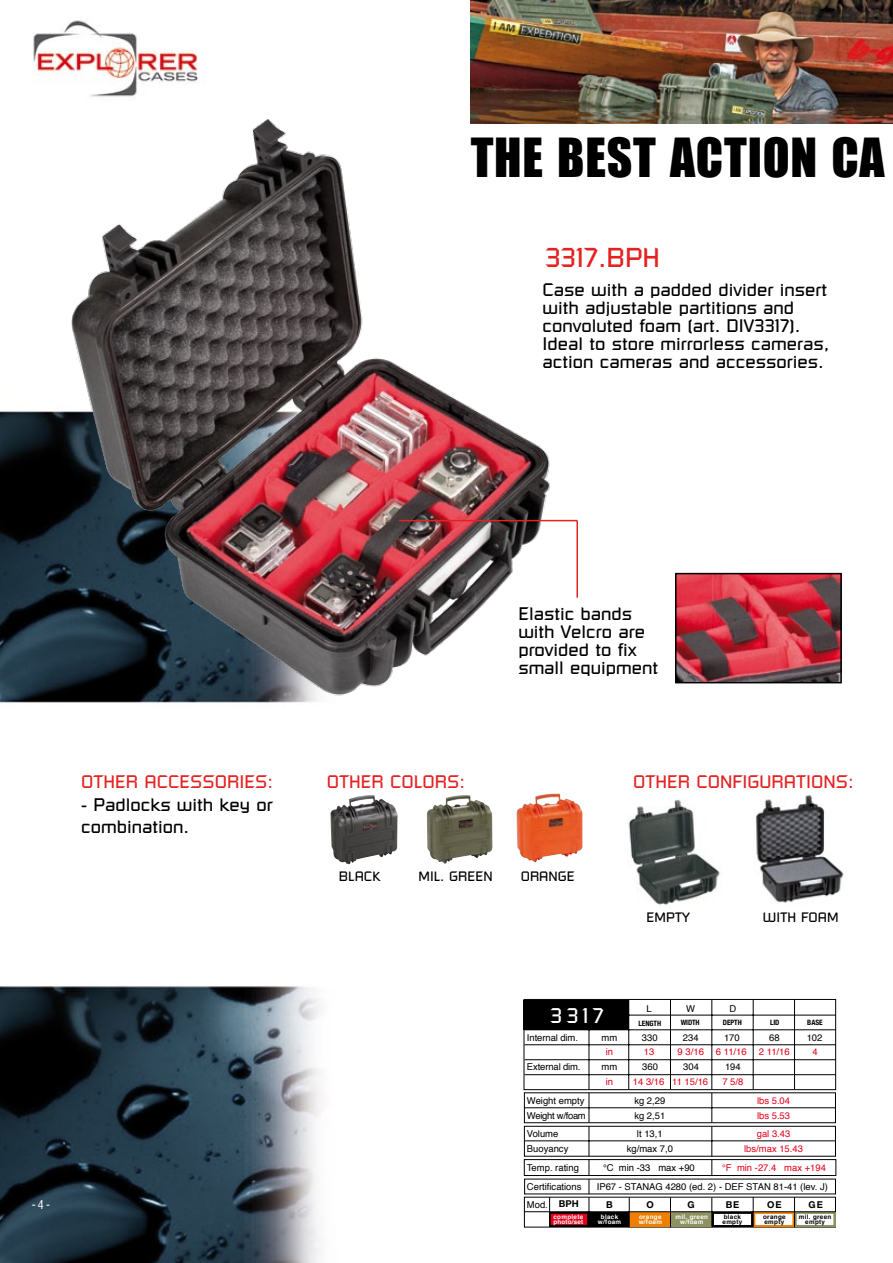
<style>
.page{position:relative;width:893px;height:1263px;background:#fff}
.page>*{position:absolute;margin:0;border:0;box-sizing:border-box;transform-origin:0 0}
.t1{font:49.5px "Impact";letter-spacing:.015em;color:#000}
.t2{font:27px "Russell Square";color:#e42222}
.t3{font:21px "Russell Square";color:#fff}
.t4{font:18px/18px "Russell Square";color:#000}
.t5{font:18px "Russell Square";color:#e42222}
.t6{font:13.5px "Russell Square";color:#000}
.t7{font:condensed 12px "Helvetica";color:#fff}
.t8{font:9.45px "Helvetica";color:#000}
.t9{font:9.45px "Helvetica";color:#e2001a}
.t10{font:9.45px "Helvetica";letter-spacing:-.03em;color:#000}
.t11{font:700 9.45px "Helvetica Neue";letter-spacing:.08em;color:#000}
.t12{font:700 condensed 7.35px "Helvetica Neue";letter-spacing:-.01em;color:#000}
.t13{font:700 6.3px/4.7px "Helvetica";letter-spacing:.05em;color:#fff;text-align:center}
.t14{font:700 6.3px/4.7px "Helvetica";letter-spacing:.05em;color:#000}
</style>
<div class="page">
<img style="left:0;top:0;width:893px;height:1263px">
<div style="left:524px;top:1126px;width:311px;height:30px;background:#fff"></div>
<div style="left:524px;top:1126px;width:312px;height:30px;border:1px solid #000"></div>
<hr style="left:711px;top:1126px;width:1px;height:30px;background:#000">
<hr style="left:589px;top:1126px;width:1px;height:30px;background:#000">
<hr style="left:524px;top:1140px;width:311px;height:1px;background:#000">
<div style="left:524px;top:1093px;width:311px;height:30px;background:#fff"></div>
<svg style="left:711px;top:1093px;width:1px;height:29px"></svg>
<svg style="left:589px;top:1093px;width:1px;height:29px"></svg>
<hr style="left:524px;top:1107px;width:311px;height:1px;background:#000">
<div style="left:524px;top:999px;width:312px;height:91px;background:#fff"></div>
<div style="left:524px;top:999px;width:312px;height:91px;border:1px solid #000"></div>
<hr style="left:629px;top:1015px;width:207px;height:1px;background:#000">
<hr style="left:589px;top:1030px;width:1px;height:59px;background:#000">
<hr style="left:794px;top:999px;width:1px;height:90px;background:#000">
<hr style="left:753px;top:999px;width:1px;height:90px;background:#000">
<hr style="left:711px;top:999px;width:1px;height:90px;background:#000">
<hr style="left:524px;top:1074px;width:312px;height:1px;background:#000">
<hr style="left:524px;top:1059px;width:312px;height:1px;background:#000">
<hr style="left:524px;top:1044px;width:312px;height:1px;background:#000">
<hr style="left:524px;top:1029px;width:312px;height:1px;background:#000">
<hr style="left:670px;top:999px;width:1px;height:90px;background:#000">
<hr style="left:628px;top:999px;width:1px;height:90px;background:#000">
<div style="left:524px;top:1159px;width:312px;height:16px;background:#fff"></div>
<div style="left:524px;top:1159px;width:312px;height:17px;border:1px solid #000"></div>
<svg style="left:711px;top:1160px;width:1px;height:15px"></svg>
<div style="left:525px;top:1179px;width:310px;height:15px;background:#fff"></div>
<svg style="left:589px;top:1159px;width:1px;height:35px"></svg>
<div style="left:524px;top:1197px;width:311px;height:30px;background:#fff"></div>
<div style="left:524px;top:1000px;width:105px;height:30px;background:#000"></div>
<div style="left:589px;top:1212px;width:40px;height:15px;background:#000"></div>
<div style="left:630px;top:1212px;width:40px;height:15px;background:#ee7f00"></div>
<div style="left:671px;top:1212px;width:40px;height:15px;background:#8d9260"></div>
<svg style="left:712px;top:1212px;width:41px;height:15px"></svg>
<svg style="left:754px;top:1212px;width:40px;height:15px"></svg>
<svg style="left:795px;top:1212px;width:40px;height:15px"></svg>
<div style="left:715px;top:1215px;width:35px;height:9px;background:#fff"></div>
<div style="left:756px;top:1215px;width:35px;height:9px;background:#fff"></div>
<div style="left:755px;top:1214px;width:37px;height:11px;border:2px solid #fff"></div>
<div style="left:798px;top:1215px;width:34px;height:9px;background:#fff"></div>
<hr style="left:549px;top:1197px;width:1px;height:30px;background:#000">
<svg style="left:550px;top:1212px;width:39px;height:15px"></svg>
<div style="left:552px;top:1215px;width:34px;height:9px;background:#e2001a"></div>
<div style="left:551px;top:1214px;width:36px;height:11px;border:2px solid #e2001a"></div>
<svg style="left:711px;top:1198px;width:1px;height:29px"></svg>
<hr style="left:794px;top:1197px;width:1px;height:30px;background:#000">
<hr style="left:753px;top:1197px;width:1px;height:30px;background:#000">
<hr style="left:670px;top:1197px;width:1px;height:30px;background:#000">
<hr style="left:629px;top:1197px;width:1px;height:30px;background:#000">
<hr style="left:589px;top:1197px;width:1px;height:30px;background:#000">
<hr style="left:524px;top:1211px;width:311px;height:1px;background:#000">
<img style="left:471px;top:0;width:422px;height:123px">
<img style="left:19px;top:78px;width:575px;height:641px">
<hr style="left:399px;top:520px;width:178px;height:1px;background:#e42222">
<hr style="left:576px;top:521px;width:2px;height:77px;background:#e42222">
<img style="left:620px;top:797px;width:104px;height:109px">
<img style="left:754px;top:793px;width:94px;height:113px">
<img style="left:330px;top:795px;width:68px;height:69px">
<img style="left:427px;top:795px;width:66px;height:69px">
<img style="left:516px;top:793px;width:67px;height:69px">
<img style="left:678px;top:576px;width:161px;height:104px">
<div style="left:675px;top:573px;width:167px;height:110px;border:2px solid #000"></div>
<h1 class="t1" style="left:471px;top:119px;width:415px">THE BEST ACTION CA</h1>
<h2 class="t2" style="left:545px;top:241px;width:116px">3317.BPH</h2>
<p class="t4" style="left:543px;top:280px;width:288px">Case with a padded divider insert with adjustable partitions and convoluted foam (art. DIV3317).<br>Ideal to store mirrorless cameras, action cameras and accessories.</p>
<p class="t5" style="left:81px;top:771px;width:193px">OTHER ACCESSORIES:</p>
<p class="t4" style="left:81px;top:793px;width:193px;line-height:22.5px">- Padlocks with key or combination.</p>
<p class="t7" style="left:32px;top:1197px;width:20px">- 4 -</p>
<p class="t5" style="left:327px;top:771px;width:140px">OTHER COLORS:</p>
<p class="t4" style="left:518px;top:604px;width:141px">Elastic bands with Velcro are provided to fix small equipment</p>
<p class="t5" style="left:633px;top:771px;width:222px">OTHER CONFIGURATIONS:</p>
<p class="t6" style="left:339px;top:868px;width:43px">BLACK</p>
<p class="t6" style="left:418px;top:868px;width:76px">MIL. GREEN</p>
<p class="t6" style="left:521px;top:868px;width:55px">ORANGE</p>
<p class="t3" style="left:550px;top:1003px;width:55px">3317</p>
<p class="t6" style="left:646px;top:909px;width:45px">EMPTY</p>
<p class="t6" style="left:763px;top:909px;width:77px">WITH FOAM</p>
<p class="t8" style="left:647px;top:1001px;width:7px">L</p>
<p class="t8" style="left:686px;top:1001px;width:10px">W</p>
<p class="t8" style="left:729px;top:1001px;width:8px">D</p>
<p class="t12" style="left:639px;top:1017px;width:24px">LENGTH</p>
<p class="t12" style="left:681px;top:1017px;width:21px">WIDTH</p>
<p class="t12" style="left:723px;top:1017px;width:20px">DEPTH</p>
<p class="t12" style="left:770px;top:1017px;width:11px">LID</p>
<p class="t12" style="left:807px;top:1017px;width:17px">BASE</p>
<p class="t8" style="left:527px;top:1030px;width:53px">Internal dim.</p>
<p class="t8" style="left:601px;top:1030px;width:17px">mm</p>
<p class="t8" style="left:642px;top:1030px;width:17px">330</p>
<p class="t8" style="left:683px;top:1030px;width:17px">234</p>
<p class="t8" style="left:724px;top:1030px;width:17px">170</p>
<p class="t8" style="left:769px;top:1030px;width:12px">68</p>
<p class="t8" style="left:807px;top:1030px;width:17px">102</p>
<p class="t9" style="left:606px;top:1044px;width:9px">in</p>
<p class="t9" style="left:644px;top:1044px;width:12px">13</p>
<p class="t9" style="left:678px;top:1044px;width:28px">9 3/16</p>
<p class="t9" style="left:716px;top:1044px;width:32px">6 11/16</p>
<p class="t9" style="left:759px;top:1044px;width:32px">2 11/16</p>
<p class="t9" style="left:812px;top:1044px;width:7px">4</p>
<p class="t8" style="left:527px;top:1059px;width:55px">External dim.</p>
<p class="t8" style="left:601px;top:1059px;width:17px">mm</p>
<p class="t8" style="left:642px;top:1059px;width:17px">360</p>
<p class="t8" style="left:683px;top:1059px;width:17px">304</p>
<p class="t8" style="left:725px;top:1059px;width:17px">194</p>
<p class="t9" style="left:606px;top:1074px;width:9px">in</p>
<p class="t9" style="left:633px;top:1074px;width:77px">14 3/16 11 15/16</p>
<p class="t9" style="left:722px;top:1074px;width:23px">7 5/8</p>
<p class="t8" style="left:527px;top:1093px;width:59px">Weight empty</p>
<p class="t8" style="left:634px;top:1093px;width:32px">kg 2,29</p>
<p class="t9" style="left:757px;top:1093px;width:35px">lbs 5.04</p>
<p class="t10" style="left:527px;top:1108px;width:60px">Weight w/foam</p>
<p class="t8" style="left:634px;top:1108px;width:32px">kg 2,51</p>
<p class="t9" style="left:757px;top:1108px;width:35px">lbs 5.53</p>
<p class="t8" style="left:527px;top:1126px;width:33px">Volume</p>
<p class="t8" style="left:637px;top:1126px;width:27px">lt 13,1</p>
<p class="t9" style="left:757px;top:1126px;width:35px">gal 3.43</p>
<p class="t8" style="left:527px;top:1141px;width:43px">Buoyancy</p>
<p class="t8" style="left:627px;top:1141px;width:48px">kg/max 7,0</p>
<p class="t9" style="left:744px;top:1141px;width:60px">lbs/max 15.43</p>
<p class="t8" style="left:527px;top:1160px;width:54px">Temp. rating</p>
<p class="t8" style="left:603px;top:1160px;width:93px">°C min -33 max +90</p>
<p class="t9" style="left:722px;top:1160px;width:105px">°F min -27.4 max +194</p>
<p class="t8" style="left:527px;top:1179px;width:56px">Certifications</p>
<p class="t8" style="left:597px;top:1179px;width:233px">IP67 - STANAG 4280 (ed. 2) - DEF STAN 81-41 (lev. J)</p>
<p class="t8" style="left:527px;top:1197px;width:23px">Mod.</p>
<p class="t11" style="left:606px;top:1198px;width:8px">B</p>
<p class="t11" style="left:646px;top:1198px;width:9px">O</p>
<p class="t11" style="left:688px;top:1198px;width:9px">G</p>
<p class="t11" style="left:726px;top:1198px;width:15px">BE</p>
<p class="t11" style="left:767px;top:1198px;width:16px">OE</p>
<p class="t11" style="left:808px;top:1198px;width:16px">GE</p>
<p class="t13" style="left:598px;top:1215px;width:25px">black w/foam</p>
<p class="t13" style="left:639px;top:1215px;width:25px;text-align:left">orange w/foam</p>
<p class="t13" style="left:675px;top:1215px;width:34px">mil. green w/foam</p>
<p class="t14" style="left:722px;top:1215px;width:21px">black empty</p>
<p class="t14" style="left:763px;top:1215px;width:24px">orange empty</p>
<p class="t14" style="left:799px;top:1215px;width:34px;text-align:center">mil. green empty</p>
<p class="t11" style="left:559px;top:1198px;width:21px">BPH</p>
<p class="t13" style="left:553px;top:1214px;width:31px;text-align:left">complete photo/set</p>
</div>
